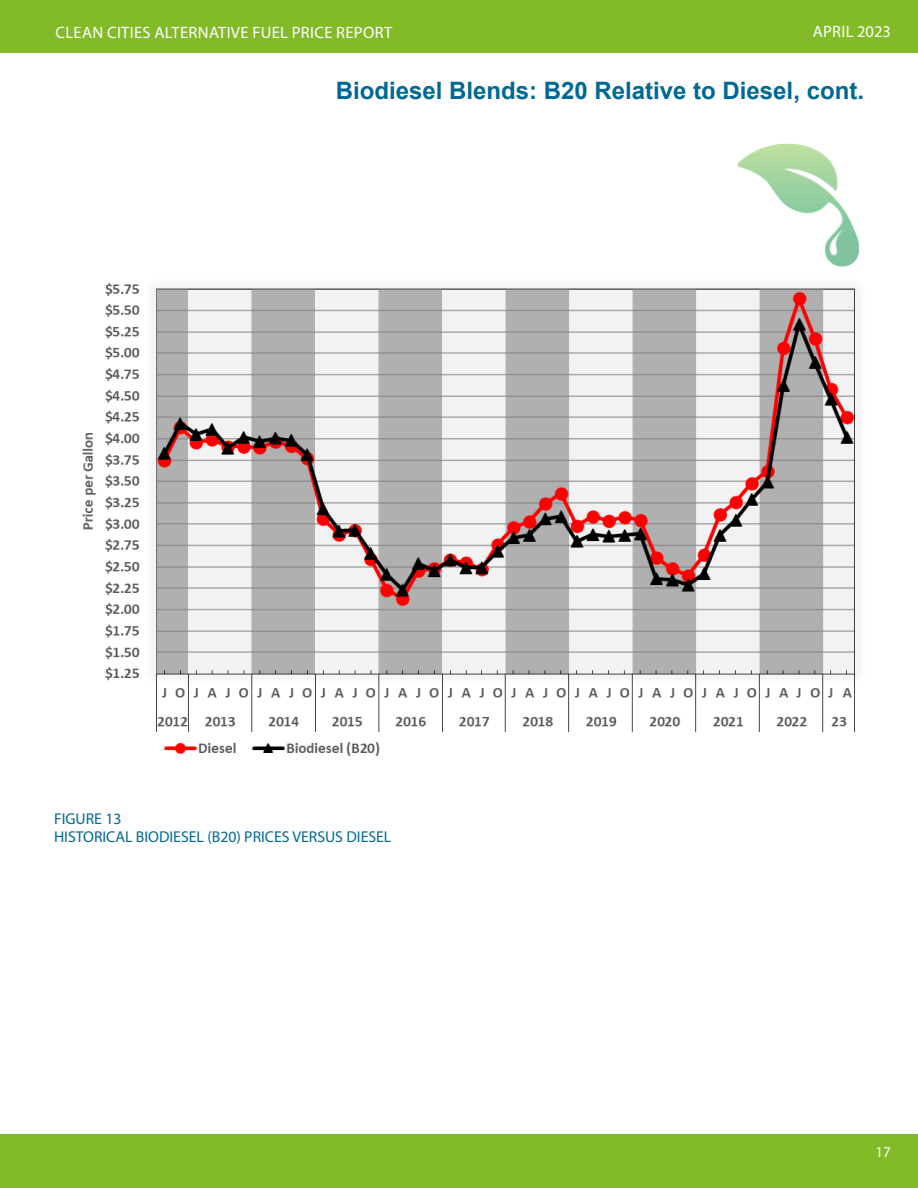
<style>
.page{position:relative;width:918px;height:1188px;background:#fff}
.page>*{position:absolute;margin:0;border:0;box-sizing:border-box;transform-origin:0 0}
.t1{font:700 24px "Arial";color:#006893}
.t2{font:16.5px "Myriad Pro";letter-spacing:.02em;color:#fff}
.t3{font:15.75px/18.8px "Myriad Pro";color:#006893}
.t4{font:15px "Myriad Pro";color:#fff}
</style>
<div class="page">
<div style="left:0;top:1134px;width:918px;height:53px;background:#82bb27"></div>
<div style="left:0;top:0;width:918px;height:52px;background:#82bb27"></div>
<img style="left:737px;top:143px;width:122px;height:123px">
<img style="left:82px;top:283px;width:773px;height:473px">
<p class="t2" style="left:56px;top:22px;width:338px">CLEAN CITIES ALTERNATIVE FUEL PRICE REPORT</p>
<p class="t2" style="left:813px;top:22px;width:80px">APRIL 2023</p>
<h1 class="t1" style="left:336px;top:74px;width:530px">Biodiesel Blends: B20 Relative to Diesel, cont.</h1>
<p class="t3" style="left:54px;top:809px;width:339px">FIGURE 13<br>HISTORICAL BIODIESEL (B20) PRICES VERSUS DIESEL</p>
<p class="t4" style="left:876px;top:1143px;width:17px">17</p>
</div>
